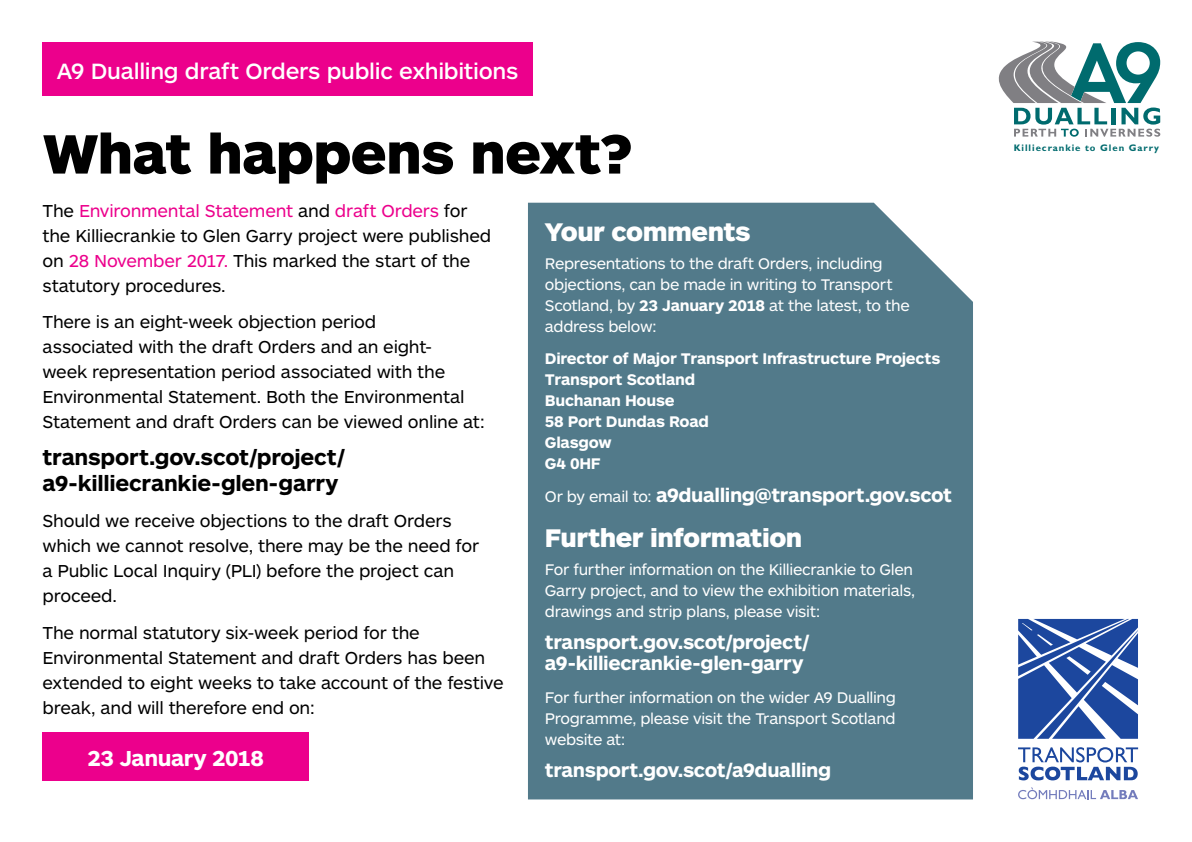
<style>
.page{position:relative;width:1192px;height:842px;background:#fff}
.page>*{position:absolute;margin:0;border:0;box-sizing:border-box;transform-origin:0 0}
.t1{font:900 57.5px "ARS Maquette Pro";letter-spacing:-.01em;color:#000}
.t2{font:900 26.5px "ARS Maquette Pro";letter-spacing:-.02em;color:#fff}
.t3{font:500 23px "ARS Maquette Pro";letter-spacing:-.015em;color:#fff}
.t4{font:700 22.5px/25.5px "ARS Maquette Pro";letter-spacing:-.01em;color:#000}
.t5{font:700 22.5px "ARS Maquette Pro";letter-spacing:-.02em;color:#fff}
.t6{font:700 20px/21px "ARS Maquette Pro";letter-spacing:-.02em;color:#fff}
.t7{font:18px/25px "ARS Maquette Pro";letter-spacing:-.01em;color:#000}
.t8{font:16px/21px "ARS Maquette Pro";letter-spacing:-.02em;color:#fff}
.t9{font:700 16px/21px "ARS Maquette Pro";letter-spacing:-.015em;color:#fff}
.t10{font:700 9.55px "Gill Sans Std";letter-spacing:.1em;color:#006b6e}
.s1{color:#ec008c}
.s2{font-weight:700}
.s3{font-weight:400;font-size:16px}
</style>
<div class="page">
<svg style="left:1018px;top:747px;width:120px;height:33px"></svg>
<svg style="left:1018px;top:787px;width:120px;height:12px"></svg>
<svg style="left:1018px;top:619px;width:120px;height:120px"></svg>
<svg style="left:998px;top:42px;width:162px;height:95px"></svg>
<div style="left:43px;top:43px;width:490px;height:53px;background:#ec008c"></div>
<div style="left:528px;top:203px;width:445px;height:596px;background:#527a8a"></div>
<div style="left:43px;top:732px;width:266px;height:49px;background:#ec008c"></div>
<p class="t3" style="left:57px;top:56px;width:463px">A9 Dualling draft Orders public exhibitions</p>
<h1 class="t1" style="left:43px;top:116px;width:592px">What happens next?</h1>
<p class="t7" style="left:43px;top:197px;width:450px">The <span class="s1">Environmental Statement</span> and <span class="s1">draft Orders</span> for the Killiecrankie to Glen Garry project were published on <span class="s1">28 November 2017.</span> This marked the start of the statutory procedures.</p>
<p class="t7" style="left:43px;top:309px;width:444px">There is an eight-week objection period<br>associated with the draft Orders and an eight-<br>week representation period associated with the Environmental Statement. Both the Environmental Statement and draft Orders can be viewed online at:</p>
<p class="t4" style="left:43px;top:444px;width:305px">transport.gov.scot/project/ a9-killiecrankie-glen-garry</p>
<p class="t7" style="left:43px;top:507px;width:438px">Should we receive objections to the draft Orders which we cannot resolve, there may be the need for a Public Local Inquiry (PLI) before the project can proceed.</p>
<p class="t7" style="left:43px;top:619px;width:463px">The normal statutory six-week period for the Environmental Statement and draft Orders has been extended to eight weeks to take account of the festive break, and will therefore end on:</p>
<p class="t5" style="left:88px;top:743px;width:178px">23 January 2018</p>
<h2 class="t2" style="left:545px;top:214px;width:207px">Your comments</h2>
<p class="t8" style="left:545px;top:252px;width:366px">Representations to the draft Orders, including objections, can be made in writing to Transport Scotland, by <span class="s2">23 January 2018</span> at the latest, to the address below:</p>
<p class="t9" style="left:545px;top:347px;width:397px">Director of Major Transport Infrastructure Projects<br>Transport Scotland<br>Buchanan House<br>58 Port Dundas Road<br>Glasgow<br>G4 0HF</p>
<p class="t6" style="left:545px;top:483px;width:409px"><span class="s3">Or by email to:</span> a9dualling@transport.gov.scot</p>
<h2 class="t2" style="left:545px;top:520px;width:259px">Further information</h2>
<p class="t8" style="left:545px;top:558px;width:372px">For further information on the Killiecrankie to Glen<br>Garry project, and to view the exhibition materials, drawings and strip plans, please visit:</p>
<p class="t6" style="left:545px;top:631px;width:266px">transport.gov.scot/project/ a9-killiecrankie-glen-garry</p>
<p class="t8" style="left:545px;top:686px;width:353px;text-align:justify">For further information on the wider A9 Dualling Programme, please visit the Transport Scotland website at:</p>
<p class="t6" style="left:545px;top:758px;width:288px">transport.gov.scot/a9dualling</p>
<p class="t10" style="left:1014px;top:142px;width:147px">Killiecrankie to Glen Garry</p>
</div>
